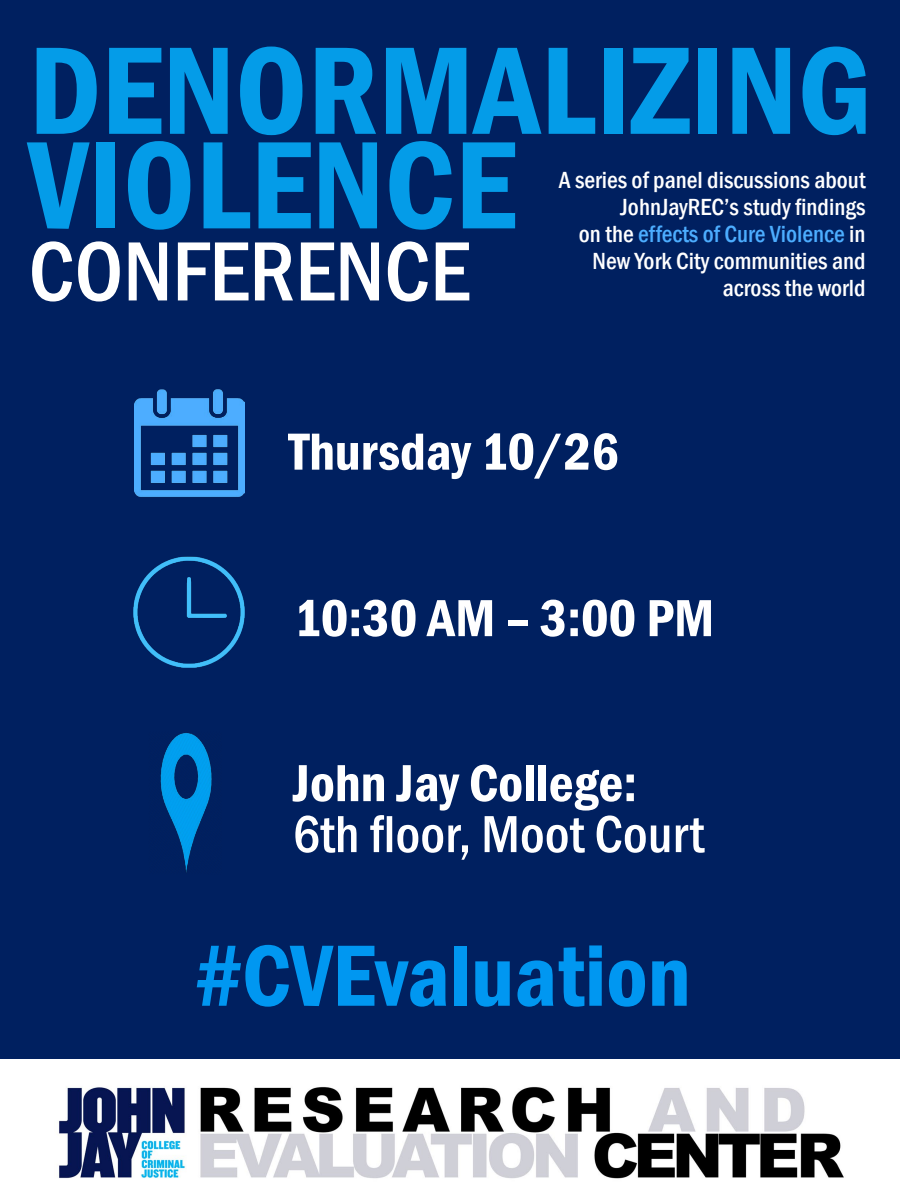
<style>
.page{position:relative;width:900px;height:1200px;background:#fff}
.page>*{position:absolute;margin:0;border:0;box-sizing:border-box;transform-origin:0 0}
.t1{font:600 condensed 129px/94.5px "Franklin Gothic";color:#049ce8}
.t2{font:600 condensed 90px "Franklin Gothic";color:#0097f1}
.t3{font:500 condensed 87px "Franklin Gothic";color:#fff}
.t4{font:600 condensed 54px "Franklin Gothic";color:#fff}
.t5{font:500 condensed 54px "Franklin Gothic";color:#fff}
.t6{font:500 condensed 24px/27px "Franklin Gothic";color:#fff;text-align:right}
.s1{color:#4cadff}
</style>
<div class="page">
<div style="left:0;top:0;width:900px;height:1059px;background:#002060"></div>
<img style="left:160px;top:733px;width:52px;height:140px">
<img style="left:135px;top:389px;width:109px;height:108px">
<img style="left:134px;top:557px;width:110px;height:110px">
<img style="left:59px;top:1087px;width:785px;height:92px">
<h1 class="t1" style="left:28px;top:42px;width:845px">Denormalizing<br>Violence</h1>
<p class="t6" style="left:559px;top:166px;width:308px">A series of panel discussions about<br>JohnJayREC’s study findings<br>on the <span class="s1">effects of Cure Violence</span> in<br>New York City communities and across the world</p>
<h3 class="t3" style="left:28px;top:214px;width:443px">CONFERENCE</h3>
<h3 class="t4" style="left:288px;top:416px;width:332px">Thursday 10/26</h3>
<h3 class="t4" style="left:294px;top:582px;width:415px">10:30 AM – 3:00 PM</h3>
<h3 class="t4" style="left:292px;top:747px;width:346px">John Jay College:</h3>
<h3 class="t5" style="left:292px;top:799px;width:413px">6th floor, Moot Court</h3>
<h2 class="t2" style="left:196px;top:916px;width:496px">#CVEvaluation</h2>
</div>
